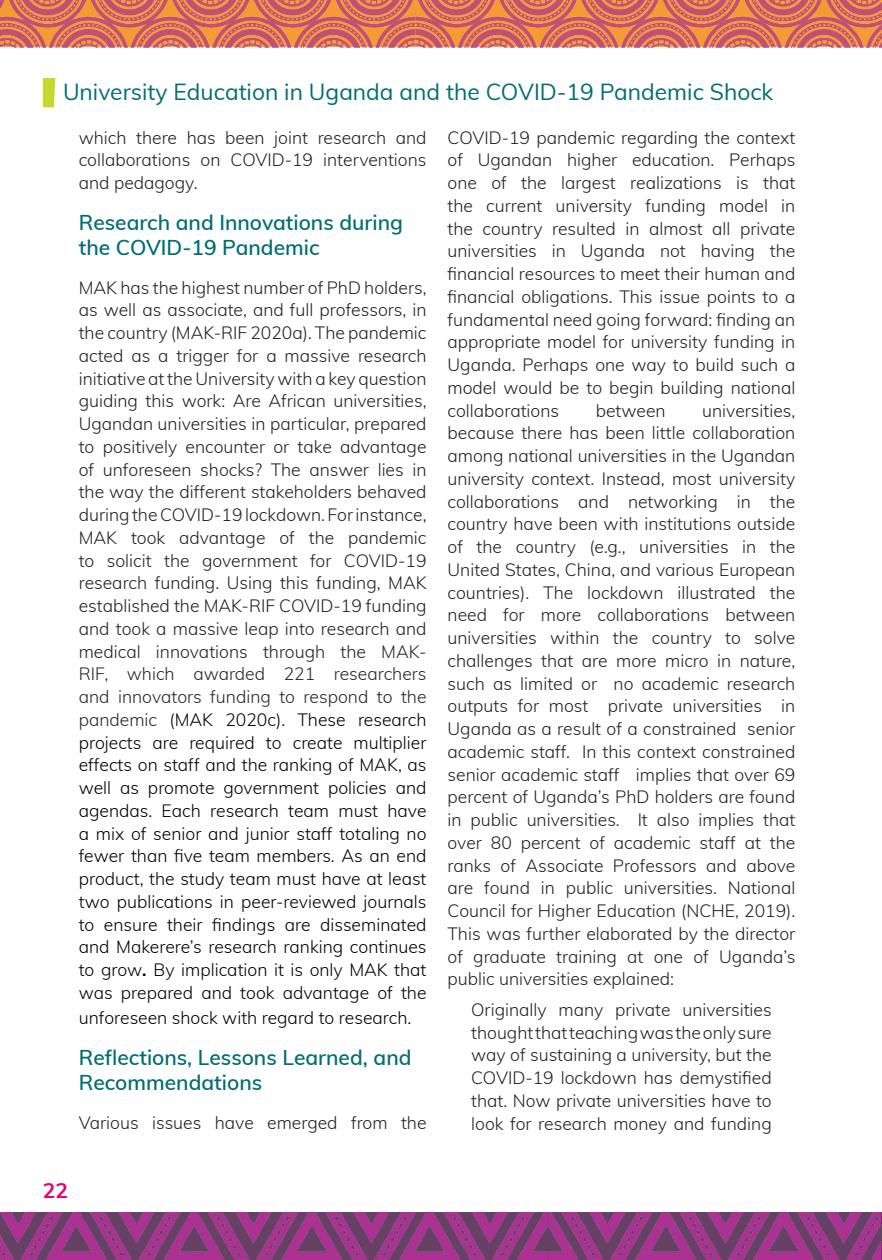
<style>
.page{position:relative;width:882px;height:1260px;background:#fff}
.page>*{position:absolute;margin:0;border:0;box-sizing:border-box;transform-origin:0 0}
.t1{font:22.75px "Muli";color:#006e73}
.t2{font:600 21px/25.2px "Muli";color:#006e73}
.t3{font:700 21px "Muli";color:#e4036f}
.P-First{font:300 17.5px/22.8px "Muli";color:#231f20;text-align:justify}
.BQ{font:300 17.5px/22.8px "Muli";color:#231f20;text-align:justify}
.P-First-2{font:300 17.5px "Muli";color:#000}
.s1{color:#25272a}
.s2{color:#000}
.s3{font-weight:700;color:#000}
</style>
<div class="page">
<img style="left:0;top:1213px;width:882px;height:47px">
<img style="left:0;top:0;width:882px;height:47px">
<svg style="left:43px;top:78px;width:12px;height:29px"></svg>
<h1 class="t1" style="left:63px;top:75px;width:712px">University Education in Uganda and the COVID-19 Pandemic Shock</h1>
<p class="P-First" style="left:79px;top:125px;width:349px">which there has been joint research and collaborations on COVID-19 interventions and pedagogy.</p>
<h1 class="t2" style="left:79px;top:209px;width:326px">Research and Innovations during the COVID-19 Pandemic</h1>
<p class="P-First" style="left:79px;top:275px;width:349px">MAK has the highest number of PhD holders, as well as associate, and full professors, in the country (MAK-RIF 2020a). The pandemic acted as a trigger for a massive research initiative at the University with a key question guiding this work: Are African universities, Ugandan universities in particular, prepared to positively encounter or take advantage of unforeseen shocks? The answer lies in the way the different stakeholders behaved during the COVID-19 lockdown. For instance, MAK took advantage of the pandemic to solicit the government for COVID-19 research funding. Using this funding, MAK established the MAK-RIF COVID-19 funding and took a massive leap into research and medical innovations through the <span class="s1">MAK-RIF, which awarded 221 researchers and innovators funding to respond to the pandemic</span> <span class="s2">(MAK 2020c). These research projects are required to create multiplier effects on staff and the ranking of MAK, as well as promote government policies and agendas. Each research team must have a mix of senior and junior staff totaling no fewer than five team members. As an end product, the study team must have at least two publications in peer-reviewed journals to ensure their findings are disseminated and Makerere’s research ranking continues to grow</span><span class="s3">.</span> <span class="s2">By implication it is only MAK that was prepared and took advantage of the</span></p>
<p class="P-First-2" style="left:79px;top:1005px;width:334px">unforeseen shock with regard to research.</p>
<h1 class="t2" style="left:79px;top:1044px;width:334px">Reflections, Lessons Learned, and<br>Recommendations</h1>
<p class="P-First" style="left:79px;top:1110px;width:349px">Various issues have emerged from the</p>
<p class="t3" style="left:43px;top:1175px;width:27px">22</p>
<p class="P-First" style="left:448px;top:125px;width:349px">COVID-19 pandemic regarding the context of Ugandan higher education. Perhaps one of the largest realizations is that the current university funding model in the country resulted in almost all private universities in Uganda not having the financial resources to meet their human and financial obligations. This issue points to a fundamental need going forward: finding an appropriate model for university funding in Uganda. Perhaps one way to build such a model would be to begin building national collaborations</p>
<p class="P-First" style="left:596px;top:398px;width:71px">between</p>
<p class="P-First" style="left:448px;top:398px;width:349px;text-indent:255px">universities, because there has been little collaboration among national universities in the Ugandan university context. Instead, most university collaborations and networking in the country have been with institutions outside of the country (e.g., universities in the United States, China, and various European countries). The lockdown illustrated the need for more collaborations between universities within the country to solve challenges that are more micro in nature, such as limited or no academic research outputs for most private universities in Uganda as a result of a constrained senior academic staff. In this context constrained senior academic staff implies that over 69 percent of Uganda’s PhD holders are found in public universities. It also implies that over 80 percent of academic staff at the ranks of Associate Professors and above are found in public universities. National Council for Higher Education (NCHE, 2019).<br>This was further elaborated by the director of graduate training at one of Uganda’s public universities explained:</p>
<p class="BQ" style="left:471px;top:997px;width:302px">Originally many private universities thought that teaching was the only sure way of sustaining a university, but the COVID-19 lockdown has demystified that. Now private universities have to look for research money and funding</p>
</div>
